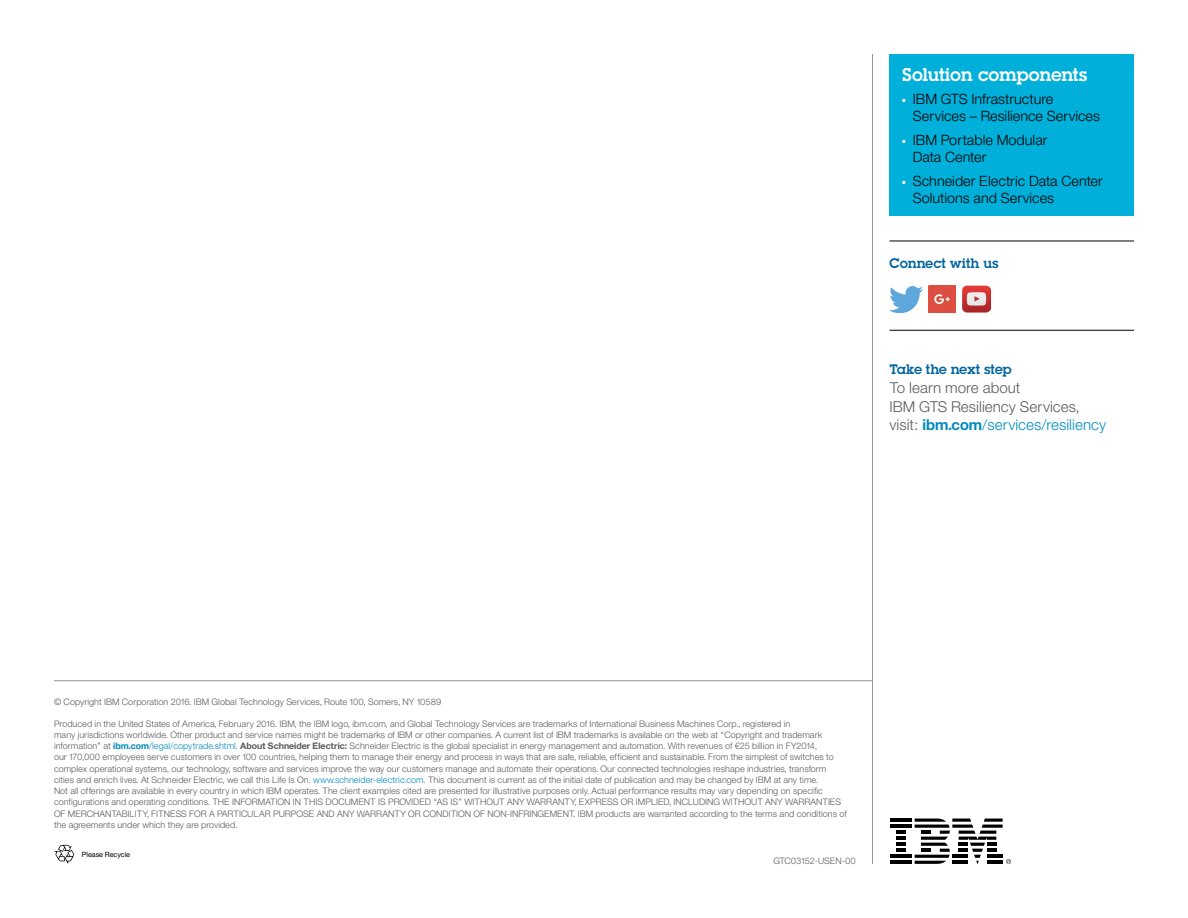
<style>
.page{position:relative;width:1188px;height:918px;background:#fff}
.page>*{position:absolute;margin:0;border:0;box-sizing:border-box;transform-origin:0 0}
.t1{font:18px "Lubalin Demifor IBM";color:#fff}
.t2{font:15px/18.8px "Helv Neue Lightfor IBM";color:#595a5b}
.t3{font:14.25px/17.2px "Helv Neue Lightfor IBM";color:#000}
.t4{font:13.5px "Lubalin Demifor IBM";color:#00649d}
.t5{font:9px/11.2px "Helv Neue Lightfor IBM";color:#595a5b}
.t6{font:7.2px "Helvetica Neue";letter-spacing:-.01em;color:#000}
.s1{font-family:"Helv Neue Boldfor IBM";color:#018abf}
.s2{color:#018abf}
.s3{font-family:"Helv Neue Boldfor IBM"}
</style>
<div class="page">
<hr style="left:872px;top:54px;width:1px;height:810px;background:#949598">
<div style="left:890px;top:55px;width:244px;height:161px;background:#00b0da"></div>
<svg style="left:54px;top:845px;width:20px;height:19px"></svg>
<hr style="left:890px;top:819px;width:22px;height:3px;background:#000">
<hr style="left:890px;top:825px;width:22px;height:3px;background:#000">
<hr style="left:890px;top:855px;width:22px;height:3px;background:#000">
<svg style="left:896px;top:831px;width:9px;height:21px"></svg>
<hr style="left:890px;top:861px;width:22px;height:3px;background:#000">
<svg style="left:915px;top:819px;width:96px;height:45px"></svg>
<img style="left:890px;top:286px;width:32px;height:27px">
<img style="left:929px;top:286px;width:26px;height:27px">
<img style="left:962px;top:285px;width:28px;height:28px">
<hr style="left:890px;top:241px;width:244px;height:1px;background:#000">
<hr style="left:890px;top:330px;width:244px;height:1px;background:#000">
<hr style="left:54px;top:680px;width:818px;height:1px;background:#949598">
<h1 class="t1" style="left:902px;top:62px;width:187px">Solution components</h1>
<h3 class="t3" style="left:913px;top:90px;width:189px;text-indent:-10px"><sup>●</sup> IBM GTS Infrastructure<br>Services – Resilience Services</h3>
<h3 class="t3" style="left:913px;top:131px;width:136px;text-indent:-10px"><sup>●</sup> IBM Portable Modular<br>Data Center</h3>
<h3 class="t3" style="left:913px;top:172px;width:191px;text-indent:-10px"><sup>●</sup> Schneider Electric Data Center<br>Solutions and Services</h3>
<h3 class="t4" style="left:890px;top:254px;width:110px">Connect with us</h3>
<h3 class="t4" style="left:890px;top:360px;width:124px">Take the next step</h3>
<h2 class="t2" style="left:890px;top:378px;width:218px">To learn more about<br>IBM GTS Resiliency Services, visit: <span class="s1">ibm.com</span><span class="s2">/services/resiliency</span></h2>
<p class="t5" style="left:54px;top:696px;width:389px">© Copyright IBM Corporation 2016. IBM Global Technology Services, Route 100, Somers, NY 10589</p>
<p class="t5" style="left:54px;top:718px;width:794px">Produced in the United States of America, February 2016. IBM, the IBM logo, ibm.com, and Global Technology Services are trademarks of International Business Machines Corp., registered in<br>many jurisdictions worldwide. Other product and service names might be trademarks of IBM or other companies. A current list of IBM trademarks is available on the web at “Copyright and trademark information” at <span class="s1">ibm.com</span><span class="s2">/legal/copytrade.shtml</span>. <span class="s3">About Schneider Electric:</span> Schneider Electric is the global specialist in energy management and automation. With revenues of €25 billion in FY2014,<br>our 170,000 employees serve customers in over 100 countries, helping them to manage their energy and process in ways that are safe, reliable, efficient and sustainable. From the simplest of switches to complex operational systems, our technology, software and services improve the way our customers manage and automate their operations. Our connected technologies reshape industries, transform cities and enrich lives. At Schneider Electric, we call this Life Is On. <span class="s2">www.schneider-electric.com</span>. This document is current as of the initial date of publication and may be changed by IBM at any time.<br>Not all offerings are available in every country in which IBM operates. The client examples cited are presented for illustrative purposes only. Actual performance results may vary depending on specific configurations and operating conditions. THE INFORMATION IN THIS DOCUMENT IS PROVIDED “AS IS” WITHOUT ANY WARRANTY, EXPRESS OR IMPLIED, INCLUDING WITHOUT ANY WARRANTIES OF MERCHANTABILITY, FITNESS FOR A PARTICULAR PURPOSE AND ANY WARRANTY OR CONDITION OF NON-INFRINGEMENT. IBM products are warranted according to the terms and conditions of the agreements under which they are provided.</p>
<p class="t6" style="left:82px;top:850px;width:50px">Please Recycle</p>
<p class="t5" style="left:773px;top:855px;width:84px">GTC03152-USEN-00</p>
</div>
